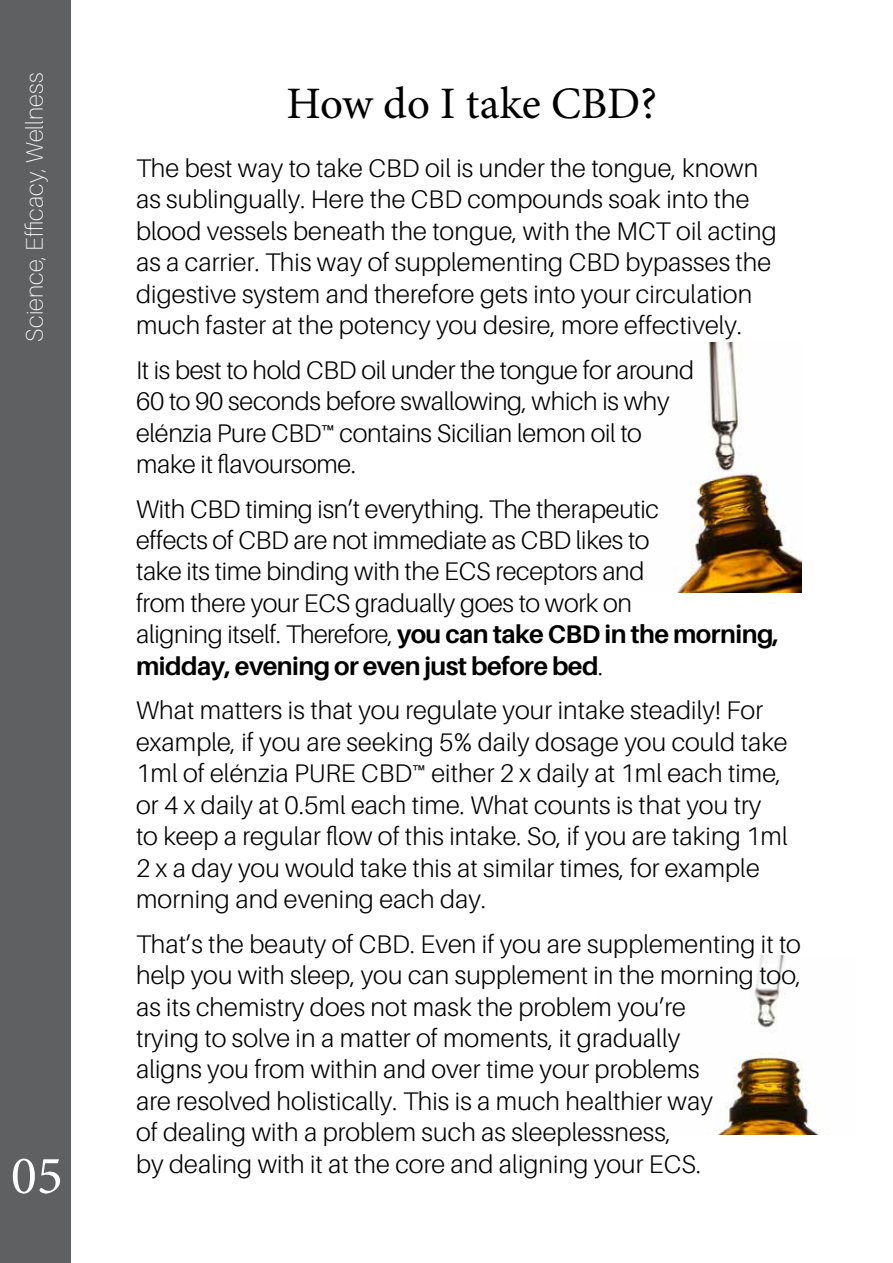
<style>
.page{position:relative;width:893px;height:1263px;background:#fff}
.page>*{position:absolute;margin:0;border:0;box-sizing:border-box;transform-origin:0 0}
.t1{font:54px "Minion Pro";color:#fff}
.t2{font:45px "Minion Pro";color:#000}
.t3{font:300 25.5px/31.5px "Aileron";letter-spacing:.005em;color:#000}
.t4{font:100 24px "Aileron";letter-spacing:.005em;color:#fff}
.s1{font-weight:700}
</style>
<div class="page">
<img style="left:716px;top:955px;width:104px;height:179px">
<img style="left:673px;top:343px;width:128px;height:250px">
<div style="left:0;top:0;width:70px;height:1263px;background:#5f6062"></div>
<p class="t4" style="left:21px;top:342px;width:270px;rotate:-90deg">Science, Efficacy, Wellness</p>
<h1 class="t1" style="left:11px;top:1139px;width:53px">05</h1>
<h2 class="t2" style="left:287px;top:73px;width:372px">How do I take CBD?</h2>
<p class="t3" style="left:136px;top:153px;width:642px">The best way to take CBD oil is under the tongue, known as sublingually. Here the CBD compounds soak into the blood vessels beneath the tongue, with the MCT oil acting as a carrier. This way of supplementing CBD bypasses the digestive system and therefore gets into your circulation much faster at the potency you desire, more effectively.</p>
<p class="t3" style="left:136px;top:354px;width:559px">It is best to hold CBD oil under the tongue for around 60 to 90 seconds before swallowing, which is why elénzia Pure CBD™ contains Sicilian lemon oil to make it flavoursome.</p>
<p class="t3" style="left:136px;top:493px;width:645px">With CBD timing isn’t everything. The therapeutic<br>effects of CBD are not immediate as CBD likes to<br>take its time binding with the ECS receptors and<br>from there your ECS gradually goes to work on<br>aligning itself. Therefore, <span class="s1">you can take CBD in the morning, midday, evening or even just before bed</span>.</p>
<p class="t3" style="left:136px;top:695px;width:653px">What matters is that you regulate your intake steadily! For example, if you are seeking 5% daily dosage you could take 1ml of elénzia PURE CBD™ either 2 x daily at 1ml each time, or 4 x daily at 0.5ml each time. What counts is that you try to keep a regular flow of this intake. So, if you are taking 1ml 2 x a day you would take this at similar times, for example morning and evening each day.</p>
<p class="t3" style="left:136px;top:928px;width:666px">That’s the beauty of CBD. Even if you are supplementing it to help you with sleep, you can supplement in the morning too, as its chemistry does not mask the problem you’re<br>trying to solve in a matter of moments, it gradually<br>aligns you from within and over time your problems<br>are resolved holistically. This is a much healthier way<br>of dealing with a problem such as sleeplessness,<br>by dealing with it at the core and aligning your ECS.</p>
</div>
